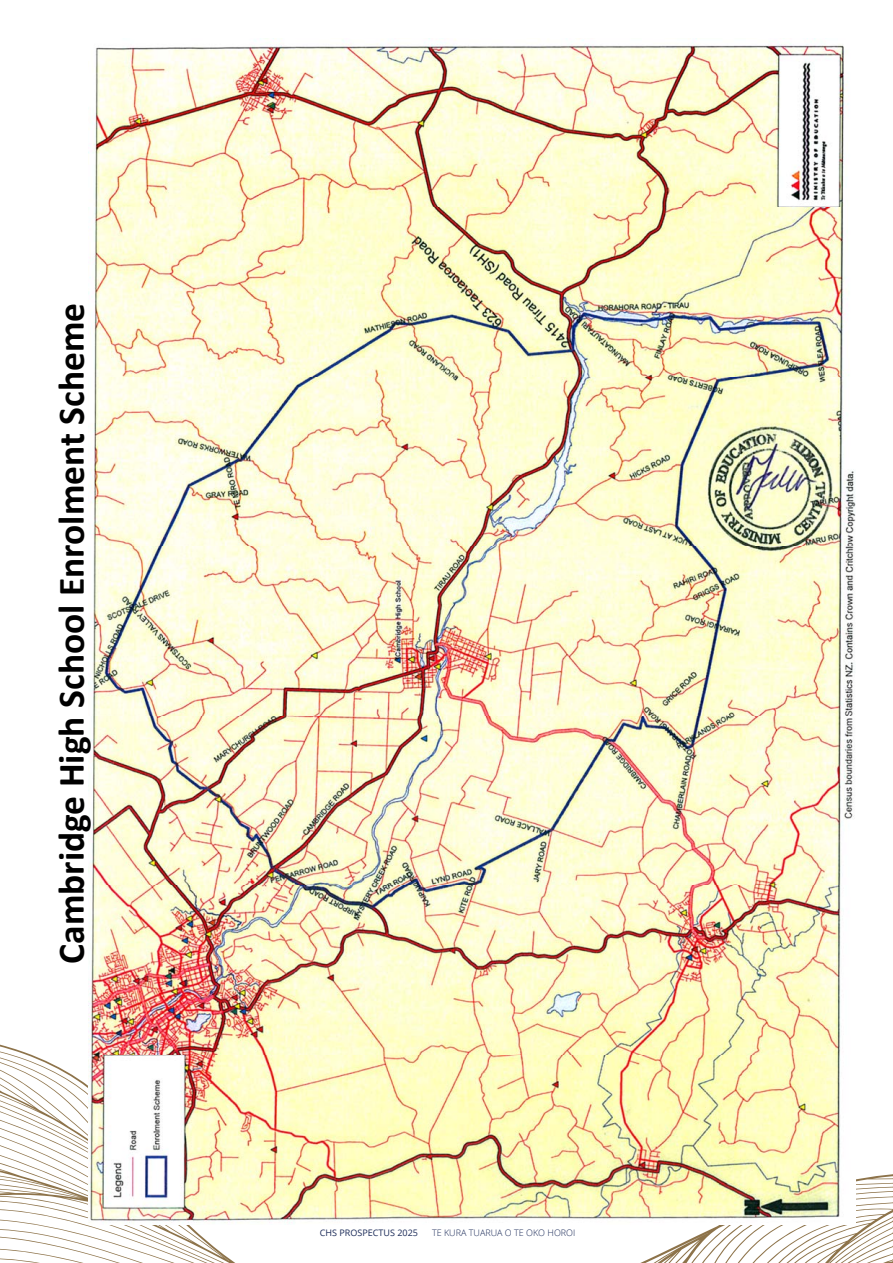
<style>
.page{position:relative;width:893px;height:1263px;background:#fff}
.page>*{position:absolute;margin:0;border:0;box-sizing:border-box;transform-origin:0 0}
.t1{font:700 37.5px "Calibri";color:#000}
.t2{font:300 9px "Open Sans";color:#192957}
.t3{font:9px "Open Sans";color:#192957}
</style>
<div class="page">
<svg style="left:0;top:1001px;width:756px;height:262px"></svg>
<svg style="left:756px;top:1174px;width:137px;height:89px"></svg>
<img style="left:89px;top:38px;width:767px;height:1186px">
<p class="t1" style="left:45px;top:964px;width:662px;rotate:-90deg">Cambridge High School Enrolment Scheme</p>
<p class="t3" style="left:320px;top:1227px;width:100px">CHS PROSPECTUS 2025</p>
<p class="t2" style="left:432px;top:1227px;width:145px">TE KURA TUARUA O TE OKO HOROI</p>
</div>
